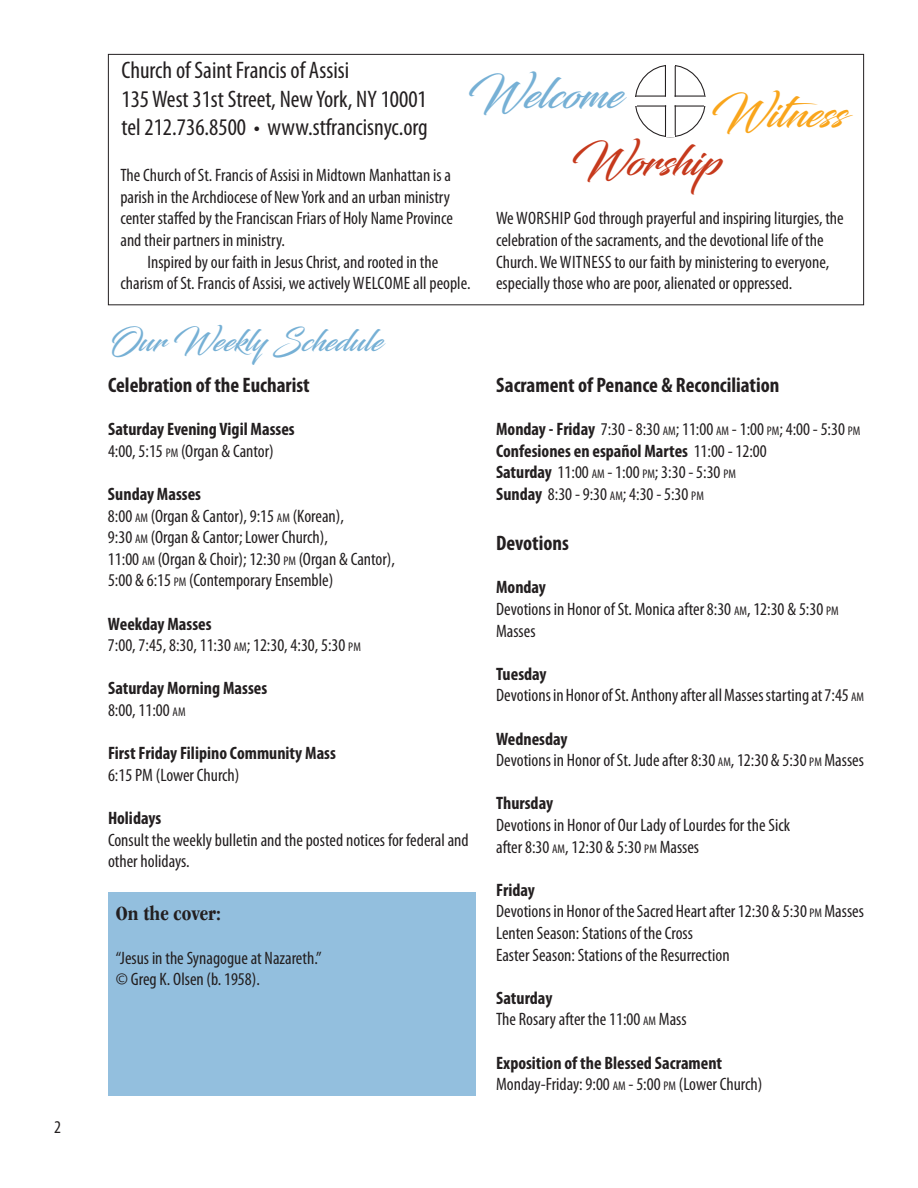
<style>
.page{position:relative;width:918px;height:1188px;background:#fff}
.page>*{position:absolute;margin:0;border:0;box-sizing:border-box;transform-origin:0 0}
.t1{font:42px "Blacksword";color:#f9a51b}
.t2{font:42px "Blacksword";color:#c6391c}
.t3{font:42px "Blacksword";color:#76b0d5}
.t4{font:30px "Blacksword";color:#76b0d5}
.t5{font:condensed 24px/28.8px "Myriad Pro";color:#231f20}
.t6{font:700 condensed 21px "Myriad Pro";color:#231f20}
.t7{font:700 condensed 21px "ITC Garamond Std";color:#231f20}
.t8{font:condensed 18px/21.6px "Myriad Pro";color:#231f20}
.t9{font:condensed 18px/21.6px "Myriad Pro";color:#231f20}
.t10{font:700 condensed 18px/21.6px "Myriad Pro";color:#231f20}
.s1{font-weight:400}
.s2{font-weight:400;font-size:12.6px}
.s3{font-weight:700}
.s4{font-size:12.6px}
.s5{font-style:inherit}
</style>
<div class="page">
<div style="left:108px;top:54px;width:756px;height:251px;border:1px solid #231f20"></div>
<hr style="left:665px;top:65px;width:1px;height:32px;background:#231f20">
<hr style="left:665px;top:105px;width:1px;height:32px;background:#231f20">
<hr style="left:675px;top:65px;width:1px;height:32px;background:#231f20">
<hr style="left:675px;top:105px;width:1px;height:32px;background:#231f20">
<hr style="left:636px;top:106px;width:30px;height:1px;background:#231f20">
<svg style="left:635px;top:96px;width:30px;height:1px"></svg>
<svg style="left:675px;top:96px;width:31px;height:11px"></svg>
<div style="left:108px;top:892px;width:368px;height:204px;background:#93bfde"></div>
<p class="t8" style="left:54px;top:1116px;width:8px">2</p>
<h3 class="t5" style="left:122px;top:55px;width:308px">Church of Saint Francis of Assisi<br>135 West 31st Street, New York, NY 10001 tel 212.736.8500 • www.stfrancisnyc.org</h3>
<h1 class="t3" style="left:468px;top:69px;width:156px">Welcome</h1>
<h1 class="t1" style="left:712px;top:88px;width:135px">Witness</h1>
<h1 class="t2" style="left:572px;top:136px;width:150px">Worship</h1>
<p class="t8" style="left:496px;top:207px;width:349px">We WORSHIP God through prayerful and inspiring liturgies, the celebration of the sacraments, and the devotional life of the Church. We WITNESS to our faith by ministering to everyone, especially those who are poor, alienated or oppressed.</p>
<p class="t8" style="left:120px;top:164px;width:334px">The Church of St. Francis of Assisi in Midtown Manhattan is a parish in the Archdiocese of New York and an urban ministry center staffed by the Franciscan Friars of Holy Name Province and their partners in ministry.</p>
<p class="t8" style="left:120px;top:251px;width:352px;text-align:center">Inspired by our faith in Jesus Christ, and rooted in the<br>charism of St. Francis of Assisi, we actively WELCOME all people.</p>
<h2 class="t4" style="left:108px;top:323px;width:276px">Our Weekly Schedule</h2>
<p class="t6" style="left:108px;top:372px;width:203px">Celebration of the Eucharist</p>
<p class="t10" style="left:108px;top:418px;width:188px">Saturday Evening Vigil Masses<br><span class="s1">4:00, 5:15</span> <span class="s2">PM</span> <span class="s1">(Organ &amp; Cantor)</span></p>
<p class="t8" style="left:108px;top:483px;width:288px"><span class="s3">Sunday Masses<br></span>8:00 <span class="s4">AM</span> (Organ &amp; Cantor), 9:15 <span class="s4">AM</span> (Korean),<br>9:30 <span class="s4">AM</span> (Organ &amp; Cantor; Lower Church),<br>11:00 <span class="s4">AM</span> (Organ &amp; Choir); 12:30 <span class="s4">PM</span> (Organ &amp; Cantor), 5:00 &amp; 6:15 <span class="s4">PM</span> (Contemporary Ensemble)</p>
<p class="t8" style="left:108px;top:613px;width:254px"><span class="s3">Weekday Masses<br></span>7:00, 7:45, 8:30, 11:30 <span class="s4">AM</span>; 12:30, 4:30, 5:30 <span class="s4">PM</span></p>
<p class="t10" style="left:108px;top:677px;width:161px">Saturday Morning Masses<br><span class="s1">8:00, 11:00</span> <span class="s2">AM</span></p>
<p class="t10" style="left:108px;top:742px;width:229px">First Friday Filipino Community Mass</p>
<p class="t8" style="left:108px;top:764px;width:133px">6:15 PM (Lower Church)</p>
<p class="t10" style="left:108px;top:807px;width:55px">Holidays</p>
<p class="t8" style="left:108px;top:829px;width:362px">Consult the weekly bulletin and the posted notices for federal and other holidays.</p>
<p class="t7" style="left:116px;top:902px;width:107px">On the cover:</p>
<p class="t8" style="left:116px;top:947px;width:207px">“Jesus in the Synagogue at Nazareth.” © Greg K. Olsen (b. 1958).</p>
<p class="t6" style="left:496px;top:372px;width:285px">Sacrament of Penance &amp; Reconciliation</p>
<p class="t9" style="left:496px;top:418px;width:366px"><span class="s3">Monday - Friday</span> <span class="s5">7:30 - 8:30</span> <span class="s4">AM</span>; 11:00 <span class="s4">AM</span> - 1:00 <span class="s4">PM</span>; 4:00 - 5:30 <span class="s4">PM </span><span class="s3">C</span><span class="s3">onfesiones en español Martes</span> <span class="s5">11:00 - 12:00<br></span><span class="s3">S</span><span class="s3">aturday</span> 11:00 <span class="s4">AM</span> - 1:00 <span class="s4">PM</span>; 3:30 - 5:30 <span class="s4">PM<br></span><span class="s3">Sunday</span> <span class="s5">8:30</span> - 9:30 <span class="s4">AM</span>; 4:30 - 5:30 <span class="s4">PM</span></p>
<p class="t6" style="left:496px;top:530px;width:74px">Devotions</p>
<p class="t8" style="left:496px;top:576px;width:344px"><span class="s3">Monday<br></span>Devotions in Honor of St. Monica after 8:30 <span class="s4">AM</span>, 12:30 &amp; 5:30 <span class="s4">PM<br></span>Masses</p>
<p class="t8" style="left:496px;top:663px;width:369px"><span class="s3">Tuesday<br></span>Devotions in Honor of St. Anthony after all Masses starting at 7:45 <span class="s4">AM</span></p>
<p class="t8" style="left:496px;top:728px;width:369px"><span class="s3">Wednesday<br></span>Devotions in Honor of St. Jude after 8:30 <span class="s4">AM</span>, 12:30 &amp; 5:30 <span class="s4">PM</span> Masses</p>
<p class="t10" style="left:496px;top:792px;width:58px">Thursday</p>
<p class="t8" style="left:496px;top:814px;width:296px">Devotions in Honor of Our Lady of Lourdes for the Sick after 8:30 <span class="s4">AM</span>, 12:30 &amp; 5:30 <span class="s4">PM</span> Masses</p>
<p class="t8" style="left:496px;top:879px;width:369px"><span class="s3">Friday<br></span>Devotions in Honor of the Sacred Heart after 12:30 &amp; 5:30 <span class="s4">PM</span> Masses Lenten Season: Stations of the Cross<br>Easter Season: Stations of the Resurrection</p>
<p class="t8" style="left:496px;top:987px;width:192px"><span class="s3">Saturday<br></span>The Rosary after the 11:00 <span class="s4">AM</span> <span class="s5">M</span>ass</p>
<p class="t8" style="left:496px;top:1052px;width:268px"><span class="s3">Exposition of the Blessed Sacrament<br></span>Monday-Friday: 9:00 <span class="s4">AM</span> - 5:00 <span class="s4">PM</span> (Lower Church)</p>
</div>
